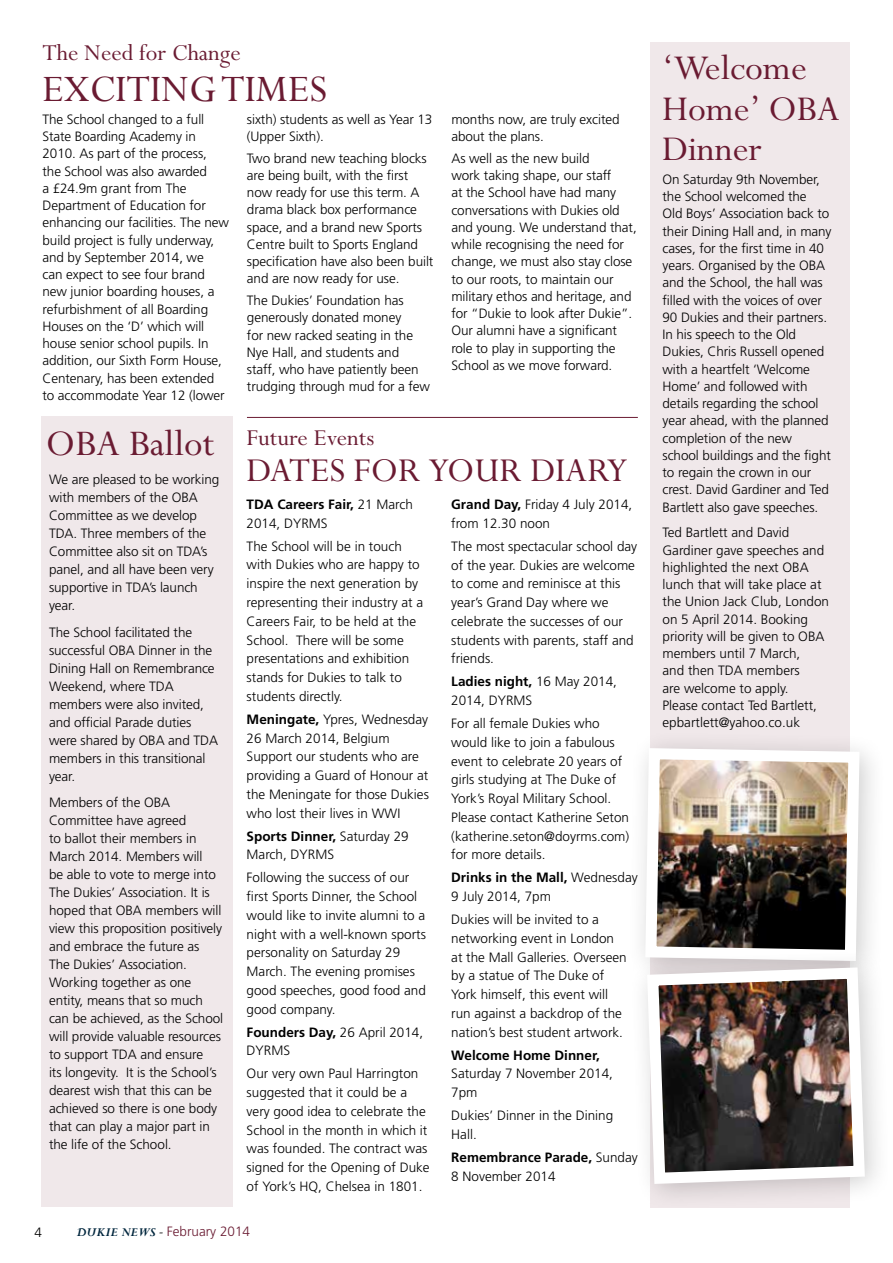
<style>
.page{position:relative;width:893px;height:1263px;background:#fff}
.page>*{position:absolute;margin:0;border:0;box-sizing:border-box;transform-origin:0 0}
.t1{font:42px "Perpetua";color:#6a1b32}
.t2{font:40.5px "Perpetua";color:#6a1b32}
.t3{font:39px/40.5px "Perpetua";color:#6a1b32}
.t4{font:37.5px "Perpetua";color:#6a1b32}
.t5{font:25.5px "Perpetua";color:#6a1b32}
.t6{font:300 13.5px/17.2px "Frutiger LT Std";letter-spacing:-.005em;color:#000}
.t7{font:300 13.5px "Frutiger LT Std";color:#6a1b32}
.t8{font:700 13.5px "Frutiger LT Std";color:#000}
.s1{font-weight:700}
.s2{font-family:"Perpetua";font-weight:700;font-style:italic;color:#00263d}
.s3{font-family:"Minion Pro";font-weight:400;color:#000}
</style>
<div class="page">
<div style="left:41px;top:416px;width:192px;height:791px;background:#f0e8ea"></div>
<div style="left:650px;top:43px;width:200px;height:1165px;background:#f0e8ea"></div>
<hr style="left:247px;top:417px;width:391px;height:1px;background:#6a1b32">
<div style="left:626px;top:729px;width:261px;height:260px;background:#000;opacity:.2"></div>
<img style="left:640px;top:742px;width:225px;height:206px">
<div style="left:628px;top:948px;width:264px;height:263px;background:#000;opacity:.2"></div>
<img style="left:641px;top:962px;width:229px;height:227px">
<h3 class="t5" style="left:43px;top:40px;width:200px">The Need for Change</h3>
<h1 class="t1" style="left:43px;top:67px;width:286px">EXCITING TIMES</h1>
<p class="t6" style="left:43px;top:111px;width:188px">The School changed to a full<br>State Boarding Academy in<br>2010. As part of the process,<br>the School was also awarded<br>a £24.9m grant from The<br>Department of Education for enhancing our facilities. The new build project is fully underway, and by September 2014, we<br>can expect to see four brand new junior boarding houses, a refurbishment of all Boarding<br>Houses on the ‘D’ which will house senior school pupils. In addition, our Sixth Form House,<br>Centenary, has been extended to accommodate Year 12 (lower</p>
<p class="t6" style="left:247px;top:111px;width:187px">sixth) students as well as Year 13 (Upper Sixth).</p>
<p class="t6" style="left:247px;top:150px;width:188px">Two brand new teaching blocks are being built, with the first now ready for use this term. A drama black box performance space, and a brand new Sports<br>Centre built to Sports England specification have also been built and are now ready for use.</p>
<p class="t6" style="left:247px;top:292px;width:185px">The Dukies’ Foundation has generously donated money<br>for new racked seating in the<br>Nye Hall, and students and staff, who have patiently been trudging through mud for a few</p>
<p class="t6" style="left:451px;top:111px;width:170px">months now, are truly excited about the plans.</p>
<p class="t6" style="left:451px;top:150px;width:187px">As well as the new build<br>work taking shape, our staff<br>at the School have had many conversations with Dukies old and young. We understand that, while recognising the need for change, we must also stay close to our roots, to maintain our military ethos and heritage, and for “Dukie to look after Dukie”.<br>Our alumni have a significant role to play in supporting the<br>School as we move forward.</p>
<h2 class="t2" style="left:46px;top:422px;width:170px">OBA Ballot</h2>
<p class="t6" style="left:49px;top:471px;width:172px;line-height:18px">We are pleased to be working with members of the OBA<br>Committee as we develop<br>TDA. Three members of the<br>Committee also sit on TDA’s panel, and all have been very supportive in TDA’s launch year.</p>
<p class="t6" style="left:49px;top:623px;width:170px;line-height:18px">The School facilitated the successful OBA Dinner in the<br>Dining Hall on Remembrance<br>Weekend, where TDA members were also invited, and official Parade duties were shared by OBA and TDA members in this transitional year.</p>
<p class="t6" style="left:49px;top:794px;width:176px;line-height:18px">Members of the OBA<br>Committee have agreed<br>to ballot their members in<br>March 2014. Members will<br>be able to vote to merge into<br>The Dukies’ Association. It is hoped that OBA members will view this proposition positively and embrace the future as<br>The Dukies’ Association.<br>Working together as one entity, means that so much can be achieved, as the School will provide valuable resources to support TDA and ensure<br>its longevity. It is the School’s dearest wish that this can be achieved so there is one body that can play a major part in the life of the School.</p>
<h3 class="t5" style="left:247px;top:424px;width:129px">Future Events</h3>
<h3 class="t4" style="left:247px;top:451px;width:383px">DATES FOR YOUR DIARY</h3>
<p class="t6" style="left:247px;top:495px;width:168px;line-height:18.8px"><span class="s1">TDA Careers Fair,</span> 21 March<br>2014, DYRMS</p>
<p class="t6" style="left:247px;top:537px;width:178px;line-height:18.8px">The School will be in touch with Dukies who are happy to inspire the next generation by representing their industry at a<br>Careers Fair, to be held at the<br>School. There will be some presentations and exhibition stands for Dukies to talk to students directly.</p>
<p class="t6" style="left:247px;top:710px;width:184px;line-height:18.8px"><span class="s1">Meningate,</span> Ypres, Wednesday<br>26 March 2014, Belgium<br>Support our students who are providing a Guard of Honour at the Meningate for those Dukies who lost their lives in WWI</p>
<p class="t6" style="left:247px;top:827px;width:164px;line-height:18.8px"><span class="s1">Sports Dinner,</span> Saturday 29<br>March, DYRMS</p>
<p class="t6" style="left:247px;top:868px;width:181px;line-height:18.8px">Following the success of our first Sports Dinner, the School would like to invite alumni to a night with a well-known sports personality on Saturday 29<br>March. The evening promises good speeches, good food and good company.</p>
<p class="t6" style="left:247px;top:1023px;width:178px;line-height:18.8px"><span class="s1">Founders Day,</span> 26 April 2014,<br>DYRMS</p>
<p class="t6" style="left:247px;top:1064px;width:185px;line-height:18.8px">Our very own Paul Harrington suggested that it could be a very good idea to celebrate the<br>School in the month in which it was founded. The contract was signed for the Opening of Duke of York’s HQ, Chelsea in 1801.</p>
<p class="t6" style="left:451px;top:495px;width:183px;line-height:18.8px"><span class="s1">Grand Day,</span> Friday 4 July 2014, from 12.30 noon</p>
<p class="t6" style="left:451px;top:537px;width:188px;line-height:18.8px">The most spectacular school day of the year. Dukies are welcome to come and reminisce at this year’s Grand Day where we celebrate the successes of our students with parents, staff and friends.</p>
<p class="t6" style="left:451px;top:672px;width:167px;line-height:18.8px"><span class="s1">Ladies night,</span> 16 May 2014,<br>2014, DYRMS</p>
<p class="t6" style="left:451px;top:714px;width:180px;line-height:18.8px">For all female Dukies who would like to join a fabulous event to celebrate 20 years of girls studying at The Duke of<br>York’s Royal Military School.<br>Please contact Katherine Seton (katherine.seton@doyrms.com) for more details.</p>
<p class="t6" style="left:451px;top:868px;width:188px;line-height:18.8px"><span class="s1">Drinks in the Mall,</span> Wednesday<br>9 July 2014, 7pm</p>
<p class="t6" style="left:451px;top:910px;width:177px;line-height:18.8px">Dukies will be invited to a networking event in London at the Mall Galleries. Overseen by a statue of The Duke of<br>York himself, this event will run against a backdrop of the nation’s best student artwork.</p>
<p class="t8" style="left:451px;top:1047px;width:150px">Welcome Home Dinner,</p>
<p class="t6" style="left:451px;top:1064px;width:163px;line-height:18.8px">Saturday 7 November 2014,<br>7pm</p>
<p class="t6" style="left:451px;top:1106px;width:164px;line-height:18.8px">Dukies’ Dinner in the Dining<br>Hall.</p>
<p class="t6" style="left:451px;top:1148px;width:188px;line-height:18.8px"><span class="s1">Remembrance Parade,</span> Sunday<br>8 November 2014</p>
<p class="t6" style="left:35px;top:1224px;width:9px">4</p>
<p class="t7" style="left:77px;top:1223px;width:175px"><span class="s2">DUKIE NEWS</span> <span class="s3">-</span> February 2014</p>
<h3 class="t3" style="left:662px;top:49px;width:179px">‘Welcome<br>Home’ OBA<br>Dinner</h3>
<p class="t6" style="left:662px;top:171px;width:171px">On Saturday 9th November, the School welcomed the<br>Old Boys’ Association back to their Dining Hall and, in many cases, for the first time in 40 years. Organised by the OBA and the School, the hall was filled with the voices of over<br>90 Dukies and their partners.<br>In his speech to the Old<br>Dukies, Chris Russell opened with a heartfelt ‘Welcome<br>Home’ and followed with details regarding the school year ahead, with the planned completion of the new<br>school buildings and the fight to regain the crown in our crest. David Gardiner and Ted<br>Bartlett also gave speeches.</p>
<p class="t6" style="left:662px;top:524px;width:168px">Ted Bartlett and David<br>Gardiner gave speeches and highlighted the next OBA lunch that will take place at the Union Jack Club, London on 5 April 2014. Booking priority will be given to OBA members until 7 March,<br>and then TDA members<br>are welcome to apply.<br>Please contact Ted Bartlett, epbartlett@yahoo.co.uk</p>
</div>
